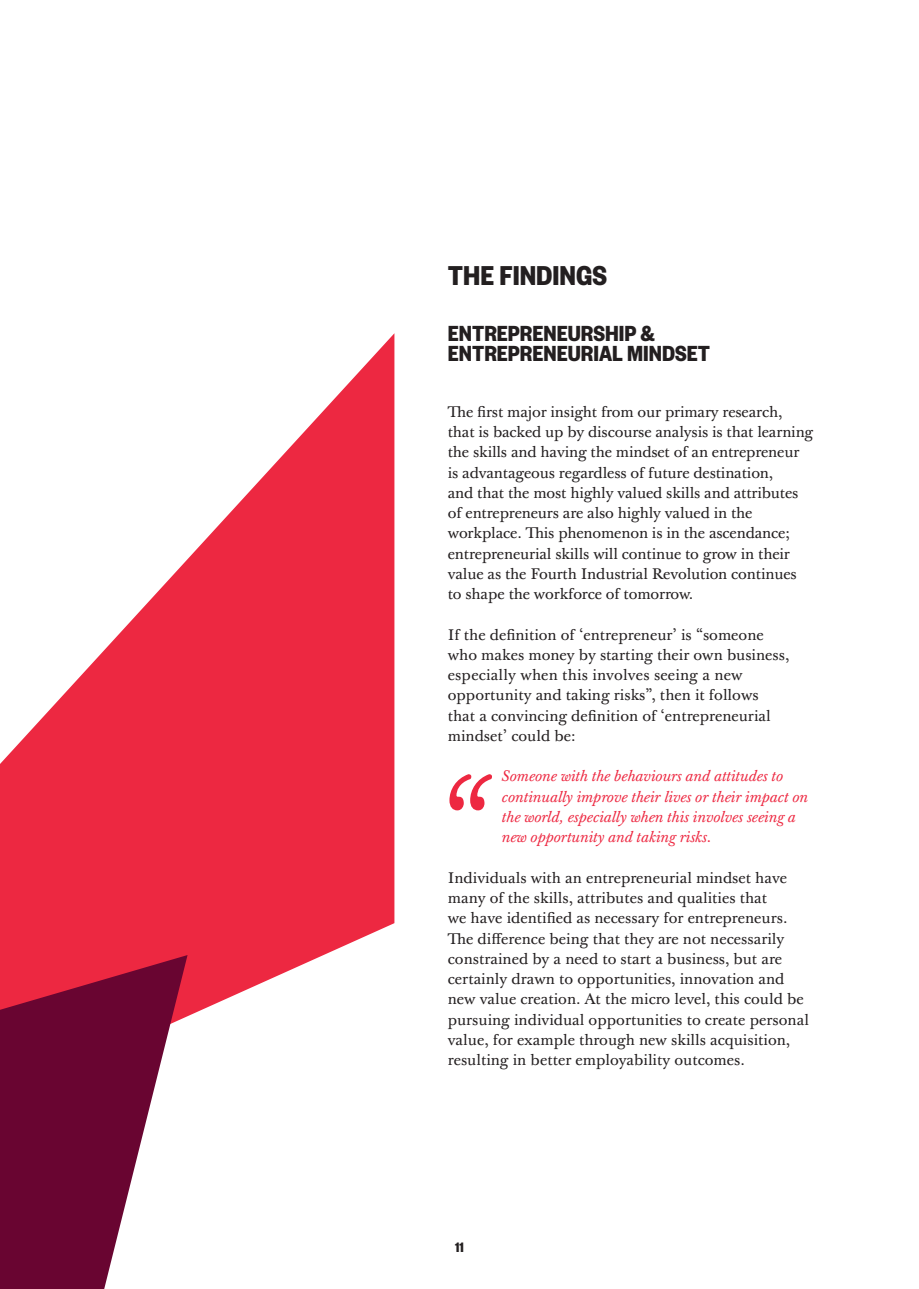
<style>
.page{position:relative;width:919px;height:1289px;background:#fff}
.page>*{position:absolute;margin:0;border:0;box-sizing:border-box;transform-origin:0 0}
.Heading_1{font:700 30px "Founders Grotesk Condensed";color:#231f20}
.Heading_2{font:700 24px/20.2px "Founders Grotesk Condensed";color:#231f20}
.t1{font:15px/20.2px "Baskerville 10 Pro";color:#231f20}
.t2{font:italic 15px/20.2px "Baskerville 10 Pro";color:#ed2841}
.t3{font:700 15px "Founders Grotesk Condensed";color:#231f20}
</style>
<div class="page">
<svg style="left:0;top:334px;width:394px;height:683px;fill:#ed2841"></svg>
<svg style="left:0;top:955px;width:187px;height:333px;fill:#690531"></svg>
<svg style="left:449px;top:774px;width:43px;height:36px"></svg>
<p class="Heading_1" style="left:448px;top:256px;width:161px">THE FINDINGS</p>
<p class="Heading_2" style="left:448px;top:322px;width:264px">ENTREPRENEURSHIP &amp;<br>ENTREPRENEURIAL MINDSET</p>
<p class="t1" style="left:448px;top:402px;width:367px">The first major insight from our primary research,<br>that is backed up by discourse analysis is that learning the skills and having the mindset of an entrepreneur is advantageous regardless of future destination,<br>and that the most highly valued skills and attributes of entrepreneurs are also highly valued in the workplace. This phenomenon is in the ascendance; entrepreneurial skills will continue to grow in their value as the Fourth Industrial Revolution continues to shape the workforce of tomorrow.</p>
<p class="t1" style="left:448px;top:625px;width:343px">If the definition of ‘entrepreneur’ is “someone who makes money by starting their own business, especially when this involves seeing a new opportunity and taking risks”, then it follows that a convincing definition of ‘entrepreneurial mindset’ could be:</p>
<p class="t2" style="left:502px;top:766px;width:308px">Someone with the behaviours and attitudes to continually improve their lives or their impact on the world, especially when this involves seeing a new opportunity and taking risks.</p>
<p class="t1" style="left:448px;top:868px;width:362px">Individuals with an entrepreneurial mindset have many of the skills, attributes and qualities that<br>we have identified as necessary for entrepreneurs.<br>The difference being that they are not necessarily constrained by a need to start a business, but are certainly drawn to opportunities, innovation and new value creation. At the micro level, this could be pursuing individual opportunities to create personal value, for example through new skills acquisition, resulting in better employability outcomes.</p>
<p class="t3" style="left:455px;top:1237px;width:10px">11</p>
</div>
